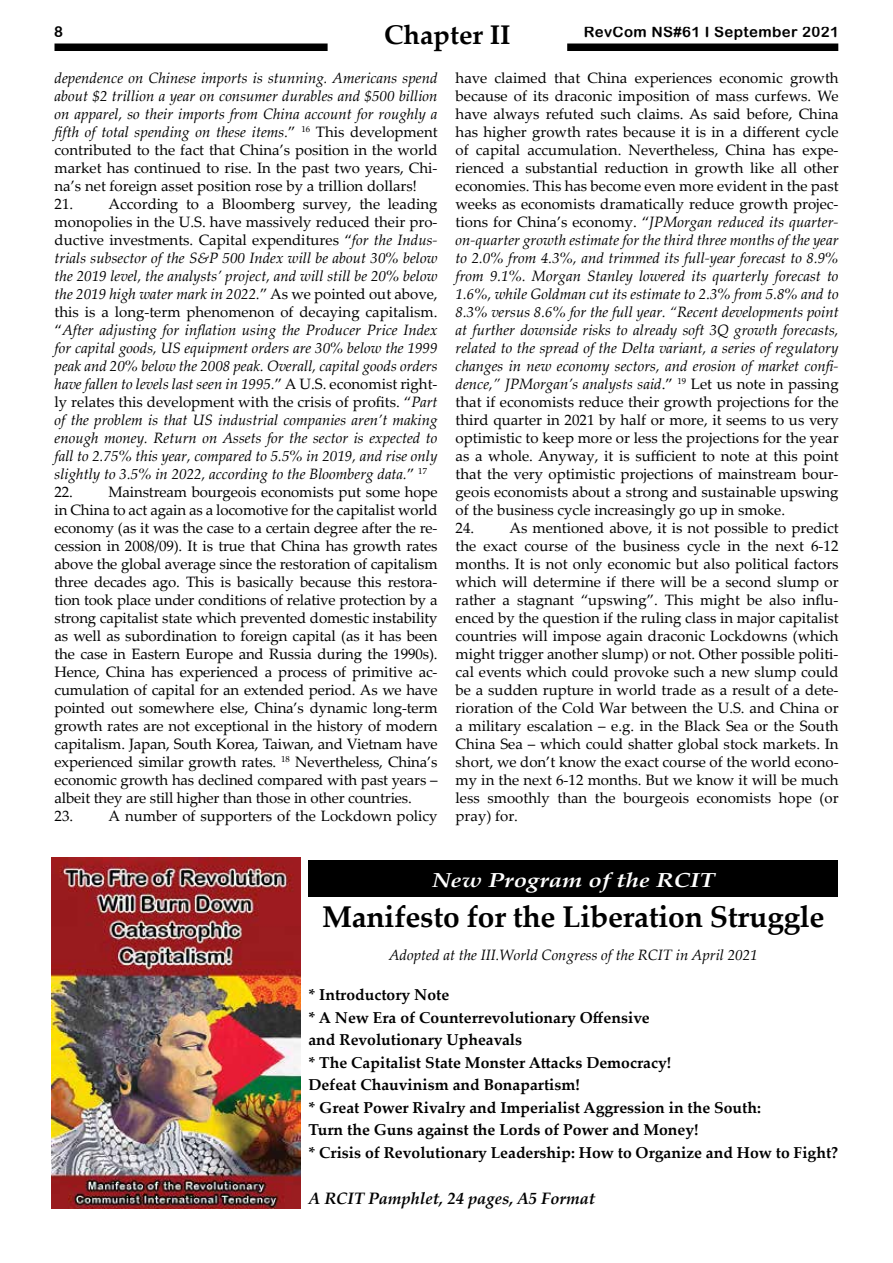
<style>
.page{position:relative;width:893px;height:1263px;background:#fff}
.page>*{position:absolute;margin:0;border:0;box-sizing:border-box;transform-origin:0 0}
.t1{font:700 30px "Palatino Linotype";letter-spacing:-.01em;color:#000}
.t2{font:700 27px "Palatino Linotype";color:#000}
.t3{font:italic 700 20.25px "Palatino Linotype";color:#fff;scale:1.2 1}
.t4{font:italic 700 16.5px "Palatino Linotype";color:#000}
.t5{font:700 15.75px/22.5px "Palatino Linotype";color:#000}
.t6{font:15px/18px "Palatino Linotype";color:#000;text-align:justify}
.t7{font:italic 15px/18px "Palatino Linotype";color:#000;text-align:justify}
.t8{font:15px "Arial Rounded MT Bold";letter-spacing:.025em;color:#000}
.s1{font-style:normal}
.s2{font-style:italic}
</style>
<div class="page">
<div style="left:54px;top:44px;width:785px;height:7px;background:#000"></div>
<div style="left:328px;top:24px;width:239px;height:35px;background:#fff"></div>
<img style="left:52px;top:857px;width:248px;height:351px">
<div style="left:308px;top:860px;width:530px;height:37px;background:#000"></div>
<h2 class="t2" style="left:384px;top:15px;width:128px">Chapter II</h2>
<p class="t8" style="left:54px;top:23px;width:10px">8</p>
<p class="t8" style="left:584px;top:23px;width:257px">RevCom NS#61 I September 2021</p>
<p class="t7" style="left:55px;top:68px;width:385px">dependence on Chinese imports is stunning. Americans spend about $2 trillion a year on consumer durables and $500 billion on apparel, so their imports from China account for roughly a fifth of total spending on these items.<span class="s1">”</span> <sup>16</sup> <span class="s1">This development contributed to the fact that China’s position in the world market has continued to rise. In the past two years, Chi&shy;na’s net foreign asset position rose by a trillion dollars!</span></p>
<p class="t7" style="left:55px;top:194px;width:385px"><span class="s1">21. According to a Bloomberg survey, the leading monopolies in the U.S. have massively reduced their pro&shy;ductive investments. Capital expenditures “</span>for the Indus&shy;trials subsector of the S&amp;P 500 Index will be about 30% below the 2019 level, the analysts’ project, and will still be 20% below the 2019 high water mark in 2022.<span class="s1">” As we pointed out above, this is a long-term phenomenon of decaying capitalism. “</span>After adjusting for inflation using the Producer Price Index for capital goods, US equipment orders are 30% below the 1999 peak and 20% below the 2008 peak. Overall, capital goods orders have fallen to levels last seen in 1995.<span class="s1">” A U.S. economist right&shy;ly relates this development with the crisis of profits. “</span>Part of the problem is that US industrial companies aren’t making enough money. Return on Assets for the sector is expected to fall to 2.75% this year, compared to 5.5% in 2019, and rise only slightly to 3.5% in 2022, according to the Bloomberg data.<span class="s1">”</span> <sup>17</sup></p>
<p class="t6" style="left:55px;top:482px;width:385px">22. Mainstream bourgeois economists put some hope in China to act again as a locomotive for the capitalist world economy (as it was the case to a certain degree after the re&shy;cession in 2008/09). It is true that China has growth rates above the global average since the restoration of capitalism three decades ago. This is basically because this restora&shy;tion took place under conditions of relative protection by a strong capitalist state which prevented domestic instability as well as subordination to foreign capital (as it has been the case in Eastern Europe and Russia during the 1990s).<br>Hence, China has experienced a process of primitive ac&shy;cumulation of capital for an extended period. As we have pointed out somewhere else, China’s dynamic long-term growth rates are not exceptional in the history of modern capitalism. Japan, South Korea, Taiwan, and Vietnam have experienced similar growth rates. <sup>18</sup> Nevertheless, China’s economic growth has declined compared with past years – albeit they are still higher than those in other countries.</p>
<p class="t6" style="left:55px;top:806px;width:384px">23. A number of supporters of the Lockdown policy</p>
<p class="t6" style="left:456px;top:68px;width:385px">have claimed that China experiences economic growth because of its draconic imposition of mass curfews. We have always refuted such claims. As said before, China has higher growth rates because it is in a different cycle of capital accumulation. Nevertheless, China has expe&shy;rienced a substantial reduction in growth like all other economies. This has become even more evident in the past weeks as economists dramatically reduce growth projec&shy;tions for China’s economy. “<span class="s2">JPMorgan reduced its quarter&shy;on-quarter growth estimate for the third three months of the year to 2.0% from 4.3%, and trimmed its full-year forecast to 8.9% from 9.1%. Morgan Stanley lowered its quarterly forecast to 1.6%, while Goldman cut its estimate to 2.3% from 5.8% and to 8.3% versus 8.6% for the full year. “Recent developments point at further downside risks to already soft 3Q growth forecasts, related to the spread of the Delta variant, a series of regulatory changes in new economy sectors, and erosion of market confi&shy;dence,” JPMorgan’s analysts said</span>.” <sup>19</sup> Let us note in passing that if economists reduce their growth projections for the third quarter in 2021 by half or more, it seems to us very optimistic to keep more or less the projections for the year as a whole. Anyway, it is sufficient to note at this point that the very optimistic projections of mainstream bour&shy;geois economists about a strong and sustainable upswing of the business cycle increasingly go up in smoke.</p>
<p class="t6" style="left:456px;top:518px;width:385px">24. As mentioned above, it is not possible to predict the exact course of the business cycle in the next 6-12 months. It is not only economic but also political factors which will determine if there will be a second slump or rather a stagnant “upswing”. This might be also influ&shy;enced by the question if the ruling class in major capitalist countries will impose again draconic Lockdowns (which might trigger another slump) or not. Other possible politi&shy;cal events which could provoke such a new slump could be a sudden rupture in world trade as a result of a dete&shy;rioration of the Cold War between the U.S. and China or a military escalation – e.g. in the Black Sea or the South China Sea – which could shatter global stock markets. In short, we don’t know the exact course of the world econo&shy;my in the next 6-12 months. But we know it will be much less smoothly than the bourgeois economists hope (or pray) for.</p>
<h3 class="t3" style="left:432px;top:865px;width:237px">New Program of the RCIT</h3>
<h1 class="t1" style="left:322px;top:895px;width:504px">Manifesto for the Liberation Struggle</h1>
<p class="t7" style="left:389px;top:945px;width:370px">Adopted at the III.World Congress of the RCIT in April 2021</p>
<p class="t5" style="left:308px;top:983px;width:531px">* Introductory Note<br>* A New Era of Counterrevolutionary Offensive<br>and Revolutionary Upheavals<br>* The Capitalist State Monster Attacks Democracy!<br>Defeat Chauvinism and Bonapartism!<br>* Great Power Rivalry and Imperialist Aggression in the South:<br>Turn the Guns against the Lords of Power and Money!<br>* Crisis of Revolutionary Leadership: How to Organize and How to Fight?</p>
<p class="t4" style="left:308px;top:1187px;width:289px">A RCIT Pamphlet, 24 pages, A5 Format</p>
</div>
